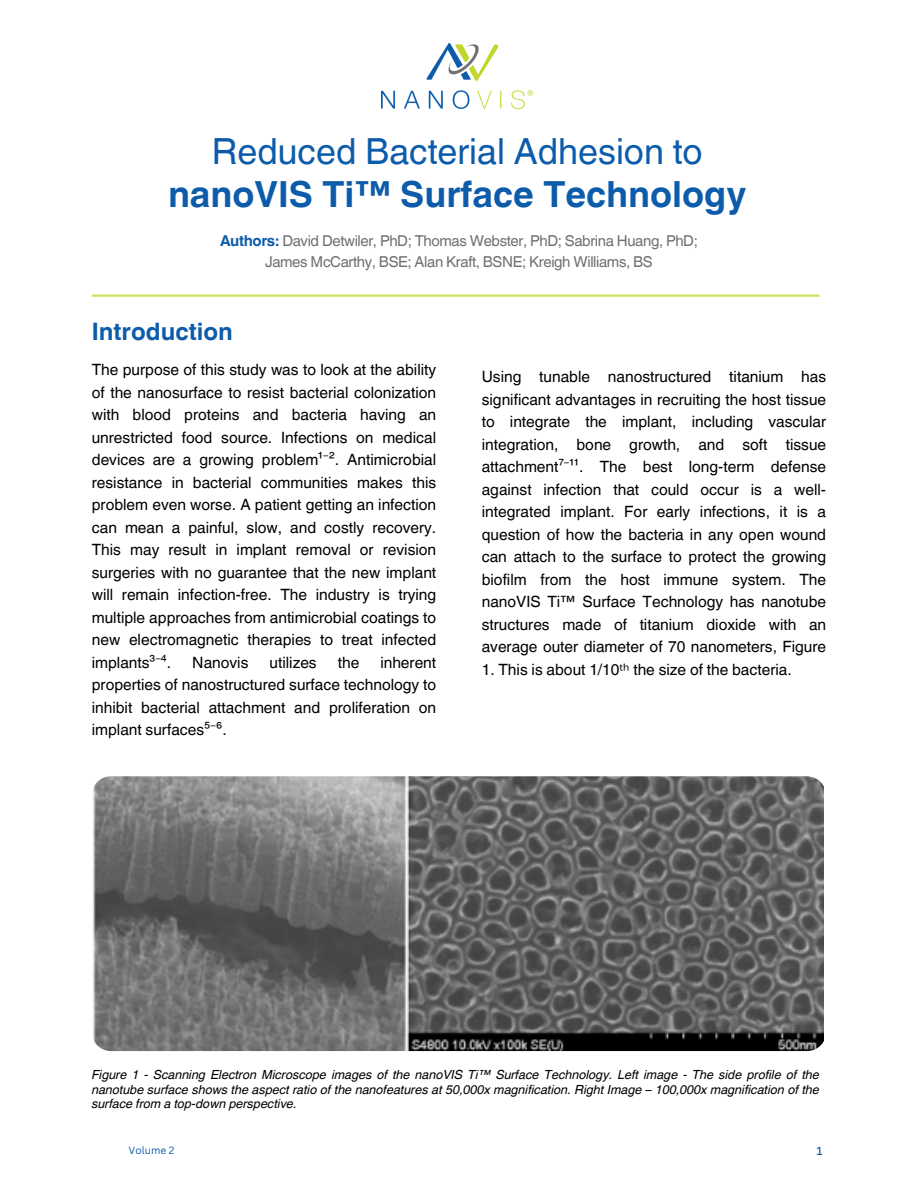
<style>
.page{position:relative;width:918px;height:1188px;background:#fff}
.page>*{position:absolute;margin:0;border:0;box-sizing:border-box;transform-origin:0 0}
.t1{font:700 36px/42.8px "Helvetica World";color:#0d5cab;text-align:center}
.t2{font:700 24px "Helvetica World";color:#0d5cab}
.t3{font:15.6px/22.5px "Helvetica World";color:#000;text-align:justify}
.t4{font:15px/21.3px "Helvetica World";letter-spacing:-.025em;color:#6f7070;text-align:center}
.t5{font:italic 12.6px/14.7px "Helvetica World";color:#000;text-align:justify}
.t6{font:500 11.25px "Jet Brains Mono";color:#0d5cab}
.t7{font:10.2px "Canva Sans";color:#0d5cab}
.s1{font-weight:400}
.s2{font-weight:700;color:#0d5cab}
.s3{font-family:"Noto Sans"}
</style>
<div class="page">
<hr style="left:92px;top:295px;width:727px;height:2px;background:#c1d72e">
<img style="left:382px;top:43px;width:151px;height:65px">
<img style="left:92px;top:776px;width:731px;height:275px">
<h3 class="t1" style="left:168px;top:126px;width:580px"><span class="s1">Reduced Bacterial Adhesion to </span>nanoVIS Ti™ Surface Technology</h3>
<h2 class="t4" style="left:220px;top:230px;width:479px"><span class="s2">Authors:</span> David Detwiler, PhD; Thomas Webster, PhD; Sabrina Huang, PhD;<br>James McCarthy, BSE; Alan Kraft, BSNE; Kreigh Williams, BS</h2>
<h3 class="t2" style="left:92px;top:312px;width:143px">Introduction</h3>
<h4 class="t3" style="left:92px;top:359px;width:346px">The purpose of this study was to look at the ability of the nanosurface to resist bacterial colonization with blood proteins and bacteria having an unrestricted food source. Infections on medical devices are a growing problem¹⁻². Antimicrobial resistance in bacterial communities makes this problem even worse. A patient getting an infection can mean a painful, slow, and costly recovery.<br>This may result in implant removal or revision surgeries with no guarantee that the new implant will remain infection-free. The industry is trying multiple approaches from antimicrobial coatings to new electromagnetic therapies to treat infected implants³⁻⁴.</h4>
<h4 class="t3" style="left:92px;top:651px;width:346px;text-indent:289px">inherent properties of nanostructured surface technology to inhibit bacterial attachment and proliferation on implant surfaces⁵⁻⁶.</h4>
<h4 class="t3" style="left:192px;top:651px;width:58px">Nanovis</h4>
<h4 class="t3" style="left:270px;top:651px;width:49px">utilizes</h4>
<h4 class="t3" style="left:338px;top:651px;width:23px">the</h4>
<h3 class="t3" style="left:482px;top:366px;width:346px">Using tunable nanostructured titanium has significant advantages in recruiting the host tissue to integrate the implant, including vascular integration, bone growth, and soft tissue attachment⁷⁻¹¹. The best long-term defense against infection that could occur is a well&shy;integrated implant. For early infections, it is a question of how the bacteria in any open wound can attach to the surface to protect the growing biofilm from the host immune system. The nanoVIS Ti™ Surface Technology has nanotube structures made of titanium dioxide with an average outer diameter of 70 nanometers, Figure</h3>
<h3 class="t3" style="left:482px;top:658px;width:312px">1. This is about 1/10<span class="s3">ᵗʰ</span> the size of the bacteria.</h3>
<p class="t5" style="left:92px;top:1066px;width:729px">Figure 1 - Scanning Electron Microscope images of the nanoVIS Ti™ Surface Technology. Left image - The side profile of the nanotube surface shows the aspect ratio of the nanofeatures at 50,000x magnification. Right Image – 100,000x magnification of the surface from a top-down perspective.</p>
<p class="t7" style="left:129px;top:1143px;width:47px">Volume 2</p>
<p class="t6" style="left:816px;top:1144px;width:8px">1</p>
</div>
